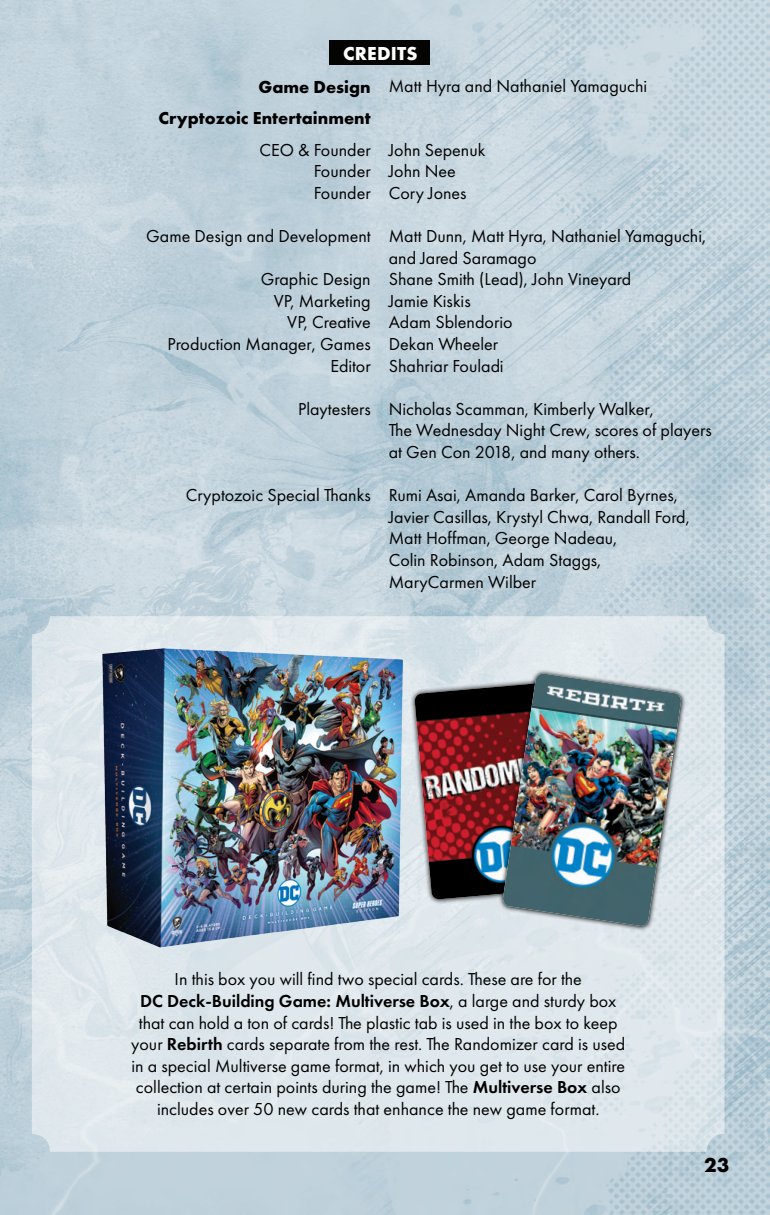
<style>
.page{position:relative;width:770px;height:1215px;background:#fff}
.page>*{position:absolute;margin:0;border:0;box-sizing:border-box;transform-origin:0 0}
.t1{font:700 21px "Futura PT";color:#000}
.t2{font:700 19.5px "Futura PT";letter-spacing:.01em;color:#fff}
.t3{font:18px/21.6px "Futura PT";color:#000}
.t4{font:700 18px/31px "Futura PT";color:#000;text-align:right}
.s1{font-weight:600}
</style>
<div class="page">
<img style="left:0;top:0;width:770px;height:1215px">
<div style="left:32px;top:616px;width:692px;height:536px;background:#dfe8ec;border-radius:18px"></div>
<img style="left:95px;top:639px;width:321px;height:319px">
<div style="left:329px;top:40px;width:101px;height:25px;background:#040503"></div>
<svg style="left:409px;top:676px;width:82px;height:229px"></svg>
<img style="left:414px;top:682px;width:84px;height:218px">
<svg style="left:498px;top:669px;width:188px;height:262px"></svg>
<img style="left:502px;top:674px;width:179px;height:252px">
<p class="t2" style="left:343px;top:41px;width:76px">CREDITS</p>
<p class="t4" style="left:158px;top:71px;width:214px">Game Design<br>Cryptozoic Entertainment</p>
<p class="t3" style="left:314px;top:139px;width:58px;text-align:justify;text-indent:-54px">CEO &amp; Founder Founder Founder</p>
<p class="t3" style="left:146px;top:225px;width:226px">Game Design and Development</p>
<p class="t3" style="left:167px;top:268px;width:205px;text-align:right">Graphic Design<br>VP, Marketing<br>VP, Creative<br>Production Manager, Games<br>Editor</p>
<p class="t3" style="left:298px;top:398px;width:74px">Playtesters</p>
<p class="t3" style="left:186px;top:484px;width:186px">Cryptozoic Special Thanks</p>
<p class="t3" style="left:389px;top:75px;width:260px">Matt Hyra and Nathaniel Yamaguchi</p>
<p class="t3" style="left:389px;top:139px;width:98px">John Sepenuk<br>John Nee<br>Cory Jones</p>
<p class="t3" style="left:389px;top:225px;width:319px">Matt Dunn, Matt Hyra, Nathaniel Yamaguchi, and Jared Saramago<br>Shane Smith (Lead), John Vineyard<br>Jamie Kiskis<br>Adam Sblendorio<br>Dekan Wheeler<br>Shahriar Fouladi</p>
<p class="t3" style="left:389px;top:398px;width:324px">Nicholas Scamman, Kimberly Walker,<br>The Wednesday Night Crew, scores of players at Gen Con 2018, and many others.</p>
<p class="t3" style="left:389px;top:484px;width:302px">Rumi Asai, Amanda Barker, Carol Byrnes,<br>Javier Casillas, Krystyl Chwa, Randall Ford,<br>Matt Hoffman, George Nadeau,<br>Colin Robinson, Adam Staggs,<br>MaryCarmen Wilber</p>
<p class="t3" style="left:131px;top:969px;width:495px;text-align:center">In this box you will find two special cards. These are for the<br><span class="s1">DC Deck-Building Game: Multiverse Box</span>, a large and sturdy box that can hold a ton of cards! The plastic tab is used in the box to keep your <span class="s1">Rebirth</span> cards separate from the rest. The Randomizer card is used in a special Multiverse game format, in which you get to use your entire collection at certain points during the game! The <span class="s1">Multiverse Box</span> also includes over 50 new cards that enhance the new game format.</p>
<p class="t1" style="left:704px;top:1152px;width:27px">23</p>
</div>
